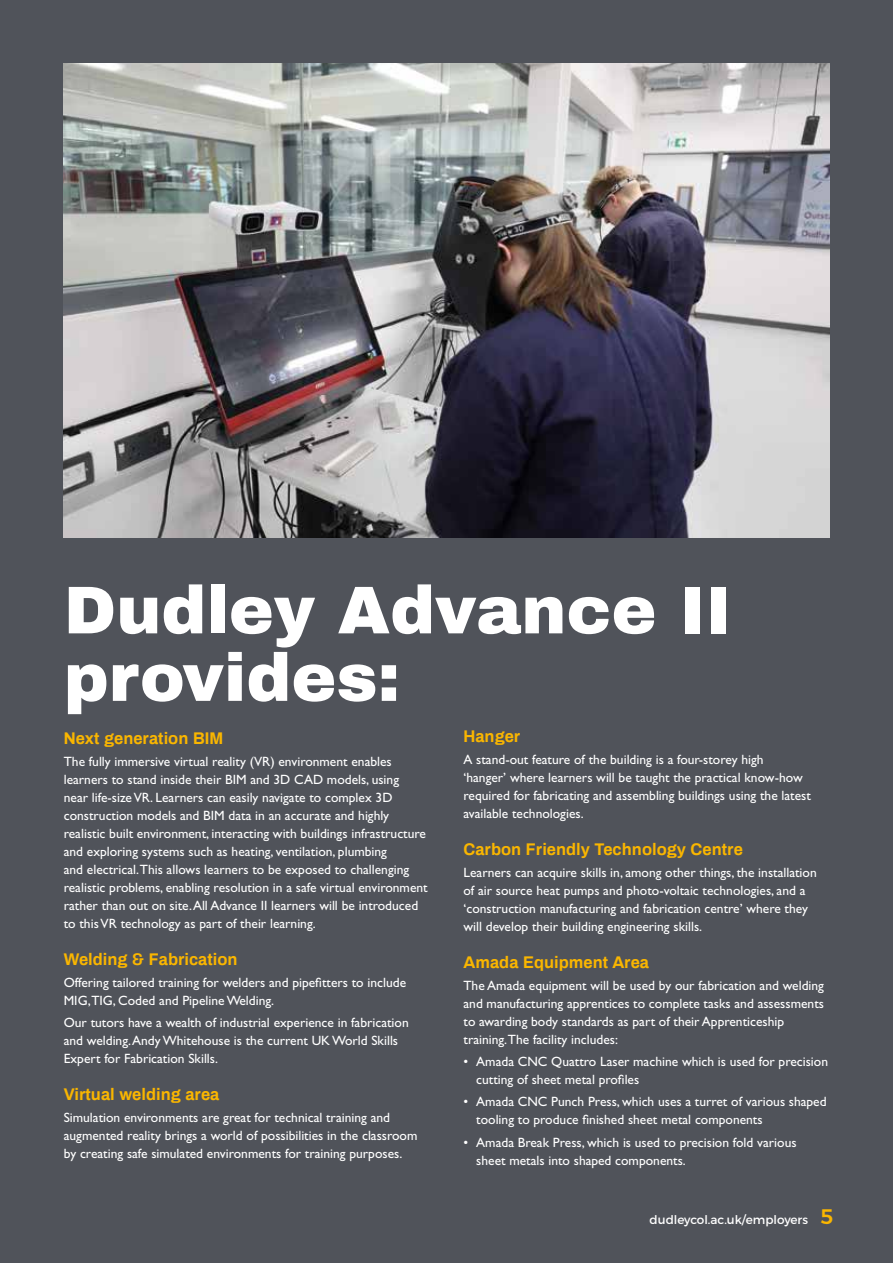
<style>
.page{position:relative;width:893px;height:1263px;background:#50535a}
.page>*{position:absolute;margin:0;border:0;box-sizing:border-box;transform-origin:0 0}
.t1{font:900 67.5px/67.5px "Archivo";color:#fff}
.t2{font:700 16.5px "Archivo";color:#fab600}
.t3{font:13.5px/18px "Gill Sans";color:#fff}
.t4{font:12px "Montserrat";color:#fff}
.s1{font-weight:500;font-size:21px;color:#fab600}
</style>
<div class="page">
<img style="left:64px;top:64px;width:765px;height:474px">
<h1 class="t1" style="left:64px;top:576px;width:669px">Dudley Advance II provides:</h1>
<p class="t2" style="left:463px;top:724px;width:58px">Hanger</p>
<p class="t3" style="left:463px;top:750px;width:349px">A stand-out feature of the building is a four-storey high<br>‘hanger’ where learners will be taught the practical know-how required for fabricating and assembling buildings using the latest available technologies.</p>
<p class="t2" style="left:463px;top:838px;width:281px">Carbon Friendly Technology Centre</p>
<p class="t3" style="left:463px;top:863px;width:355px">Learners can acquire skills in, among other things, the installation of air source heat pumps and photo-voltaic technologies, and a ‘construction manufacturing and fabrication centre’ where they will develop their building engineering skills.</p>
<p class="t2" style="left:463px;top:951px;width:187px">Amada Equipment Area</p>
<p class="t3" style="left:463px;top:976px;width:362px">The Amada equipment will be used by our fabrication and welding and manufacturing apprentices to complete tasks and assessments to awarding body standards as part of their Apprenticeship training.The facility includes:</p>
<p class="t3" style="left:476px;top:1053px;width:353px;text-indent:-13px">• Amada CNC Quattro Laser machine which is used for precision cutting of sheet metal profiles</p>
<p class="t3" style="left:476px;top:1093px;width:352px;text-indent:-13px">• Amada CNC Punch Press, which uses a turret of various shaped tooling to produce finished sheet metal components</p>
<p class="t3" style="left:476px;top:1133px;width:322px;text-indent:-13px">• Amada Break Press, which is used to precision fold various sheet metals into shaped components.</p>
<p class="t2" style="left:64px;top:727px;width:161px">Next generation BIM</p>
<p class="t3" style="left:64px;top:752px;width:365px">The fully immersive virtual reality (VR) environment enables learners to stand inside their BIM and 3D CAD models, using<br>near life-size VR. Learners can easily navigate to complex 3D construction models and BIM data in an accurate and highly realistic built environment, interacting with buildings infrastructure and exploring systems such as heating, ventilation, plumbing<br>and electrical.This allows learners to be exposed to challenging realistic problems, enabling resolution in a safe virtual environment rather than out on site. All Advance II learners will be introduced to this VR technology as part of their learning.</p>
<p class="t2" style="left:64px;top:948px;width:175px">Welding &amp; Fabrication</p>
<p class="t3" style="left:64px;top:973px;width:344px">Offering tailored training for welders and pipefitters to include<br>MIG,TIG, Coded and Pipeline Welding.</p>
<p class="t3" style="left:64px;top:1014px;width:346px">Our tutors have a wealth of industrial experience in fabrication and welding. Andy Whitehouse is the current UK World Skills<br>Expert for Fabrication Skills.</p>
<p class="t2" style="left:64px;top:1083px;width:157px">Virtual welding area</p>
<p class="t3" style="left:64px;top:1109px;width:355px">Simulation environments are great for technical training and augmented reality brings a world of possibilities in the classroom by creating safe simulated environments for training purposes.</p>
<p class="t4" style="left:650px;top:1210px;width:185px">dudleycol.ac.uk/employers <span class="s1">5</span></p>
</div>
